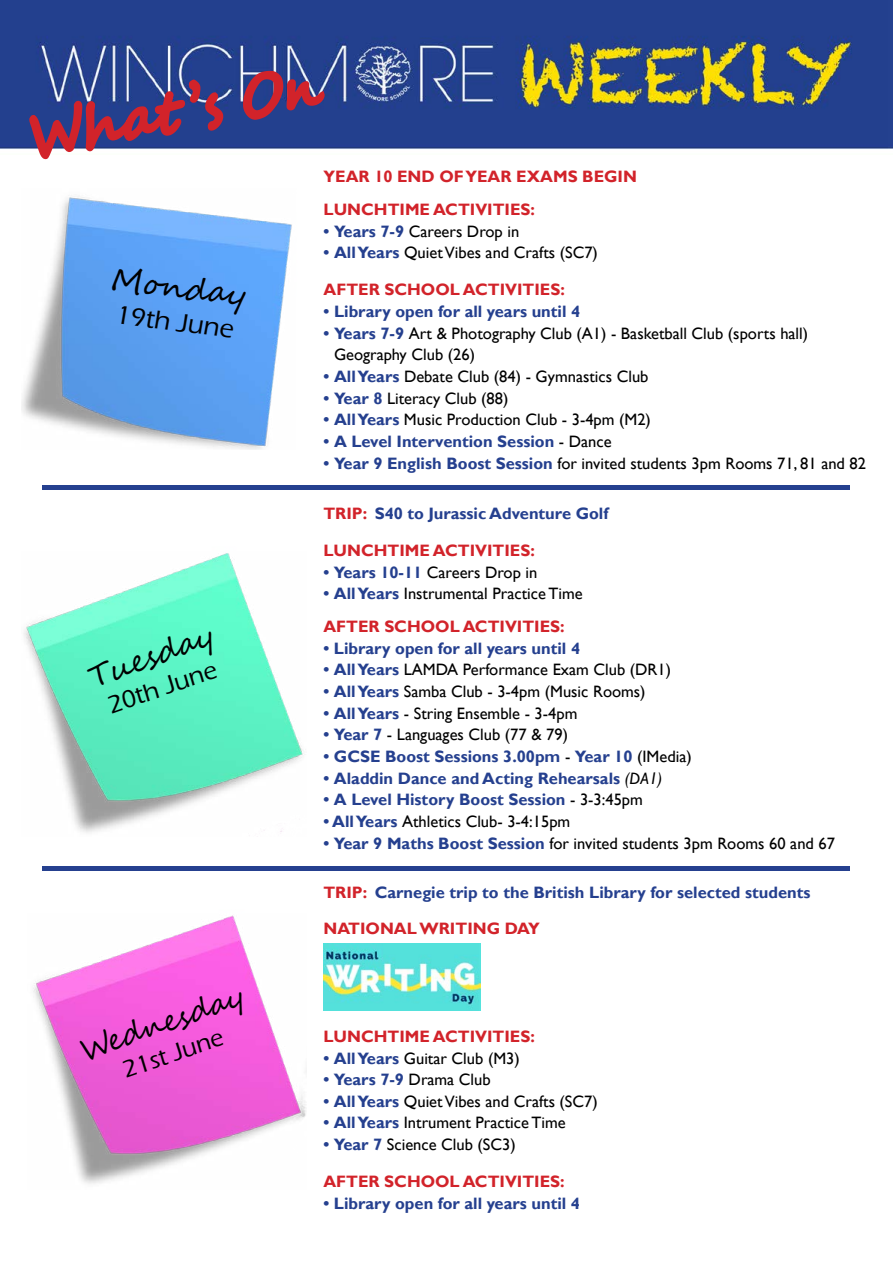
<style>
.page{position:relative;width:893px;height:1263px;background:#fff}
.page>*{position:absolute;margin:0;border:0;box-sizing:border-box;transform-origin:0 0}
.t1{font:31.95px "Segoe Script";color:#000}
.t2{font:30.6px "Segoe Script";color:#000}
.t3{font:29.7px "Segoe Script";color:#000}
.t4{font:500 26.55px "Eras ITC";color:#000}
.t5{font:500 25.5px "Eras ITC";color:#000}
.t6{font:500 24.75px "Eras ITC";color:#000}
.t7{font:16.5px/32.7px "Gill Sans";color:#000}
.t8{font:700 16.5px/35.7px "Gill Sans";color:#25408f}
.t9{font:700 16.5px/32.7px "Gill Sans";color:#d2232a}
.s1{font-weight:700;color:#25408f}
.s2{font-weight:400;color:#000}
.s3{color:#d2232a}
.s4{font-weight:700;color:#d2232a}
.s5{font-weight:400;font-style:italic;color:#000}
</style>
<div class="page">
<img style="left:0;top:0;width:893px;height:149px">
<img style="left:33px;top:915px;width:273px;height:269px">
<svg style="left:22px;top:25px;width:314px;height:135px"></svg>
<hr style="left:43px;top:867px;width:807px;height:4px;background:#25408f">
<div style="left:43px;top:485px;width:807px;height:5px;background:#25408f"></div>
<img style="left:22px;top:197px;width:270px;height:252px">
<img style="left:24px;top:553px;width:279px;height:280px">
<img style="left:323px;top:943px;width:158px;height:68px">
<h1 class="t1" style="left:115px;top:254px;width:138px;rotate:7deg">Monday</h1>
<h3 class="t4" style="left:118px;top:300px;width:120px;rotate:7deg">19th June</h3>
<h2 class="t2" style="left:81px;top:654px;width:133px;rotate:-19deg">Tuesday</h2>
<h3 class="t5" style="left:104px;top:692px;width:116px;rotate:-19deg">20th June</h3>
<h3 class="t3" style="left:73px;top:1028px;width:173px;rotate:-19deg">Wednesday</h3>
<h3 class="t6" style="left:119px;top:1057px;width:107px;rotate:-19deg">21st June</h3>
<p class="t9" style="left:324px;top:161px;width:315px">Year 10 End of Year Exams Begin<br>LUNCHTIME</p>
<p class="t9" style="left:433px;top:193px;width:103px">Activities:</p>
<p class="t7" style="left:324px;top:215px;width:197px"><span class="s1">• Years 7-9</span> Careers Drop in</p>
<p class="t7" style="left:324px;top:237px;width:276px"><span class="s1">• AllYears</span> Quiet Vibes and Crafts (SC7)</p>
<p class="t9" style="left:324px;top:274px;width:243px">After School Activities:</p>
<p class="t8" style="left:324px;top:294px;width:258px">• Library open for all years until 4</p>
<p class="t7" style="left:334px;top:323px;width:476px;line-height:21.6px;text-indent:-10px"><span class="s1">• Years 7-9</span> Art &amp; Photography Club (A1) - Basketball Club (sports hall)<br>Geography Club (26)</p>
<p class="t7" style="left:324px;top:360px;width:326px"><span class="s1">• AllYears</span> Debate Club (84) - Gymnastics Club</p>
<p class="t7" style="left:324px;top:382px;width:186px"><span class="s1">• Year 8</span> Literacy Club (88)</p>
<p class="t7" style="left:324px;top:404px;width:329px"><span class="s1">• AllYears</span> Music Production Club - 3-4pm (M2)</p>
<p class="t8" style="left:323px;top:424px;width:290px">• A Level Intervention Session <span class="s2">- Dance</span></p>
<p class="t7" style="left:323px;top:447px;width:544px"><span class="s1">• Year 9 English Boost Session</span> for invited students 3pm Rooms 71, 81 and 82</p>
<p class="t8" style="left:323px;top:496px;width:286px"><span class="s3">Trip:</span> S40 to Jurassic Adventure Golf</p>
<p class="t9" style="left:323px;top:535px;width:76px">LUNCHTIME</p>
<p class="t9" style="left:433px;top:535px;width:103px">Activities:</p>
<p class="t7" style="left:323px;top:556px;width:215px"><span class="s1">• Years 10-11</span> Careers Drop in</p>
<p class="t7" style="left:323px;top:578px;width:261px"><span class="s1">• AllYears</span> Instrumental Practice Time<br><span class="s4">After School Activities:</span></p>
<p class="t8" style="left:323px;top:631px;width:258px">• Library open for all years until 4</p>
<p class="t7" style="left:323px;top:654px;width:349px"><span class="s1">• AllYears</span> LAMDA Performance Exam Club (DR1)</p>
<p class="t7" style="left:323px;top:675px;width:324px"><span class="s1">• AllYears</span> Samba Club - 3-4pm (Music Rooms)</p>
<p class="t7" style="left:323px;top:697px;width:256px"><span class="s1">• AllYears</span> - String Ensemble - 3-4pm</p>
<p class="t7" style="left:323px;top:719px;width:246px"><span class="s1">• Year 7</span> - Languages Club (77 &amp; 79)</p>
<p class="t8" style="left:323px;top:739px;width:370px">• GCSE Boost Sessions 3.00pm <span class="s2">-</span> Year 10 <span class="s2">(IMedia)</span></p>
<p class="t8" style="left:323px;top:761px;width:340px">• Aladdin Dance and Acting Rehearsals <span class="s5">(DA1)</span></p>
<p class="t8" style="left:323px;top:782px;width:321px">• A Level History Boost Session <span class="s2">- 3-3:45pm</span></p>
<p class="t7" style="left:323px;top:805px;width:248px"><span class="s1">• AllYears</span> Athletics Club- 3-4:15pm</p>
<p class="t7" style="left:323px;top:827px;width:513px"><span class="s1">• Year 9 Maths Boost Session</span> for invited students 3pm Rooms 60 and 67</p>
<p class="t8" style="left:323px;top:875px;width:489px"><span class="s3">Trip:</span> Carnegie trip to the British Library for selected students<br><span class="s3">National writing day</span></p>
<p class="t9" style="left:323px;top:1020px;width:76px">LUNCHTIME</p>
<p class="t9" style="left:433px;top:1020px;width:103px">Activities:</p>
<p class="t7" style="left:323px;top:1042px;width:198px"><span class="s1">• AllYears</span> Guitar Club (M3)</p>
<p class="t8" style="left:323px;top:1062px;width:169px">• Years 7-9 <span class="s2">Drama Club</span></p>
<p class="t7" style="left:323px;top:1085px;width:276px"><span class="s1">• AllYears</span> Quiet Vibes and Crafts (SC7)</p>
<p class="t7" style="left:323px;top:1107px;width:244px"><span class="s1">• AllYears</span> Intrument Practice Time</p>
<p class="t7" style="left:323px;top:1128px;width:194px"><span class="s1">• Year 7</span> Science Club (SC3)</p>
<p class="t9" style="left:323px;top:1166px;width:243px">After School Activities:</p>
<p class="t8" style="left:323px;top:1186px;width:258px">• Library open for all years until 4</p>
</div>
